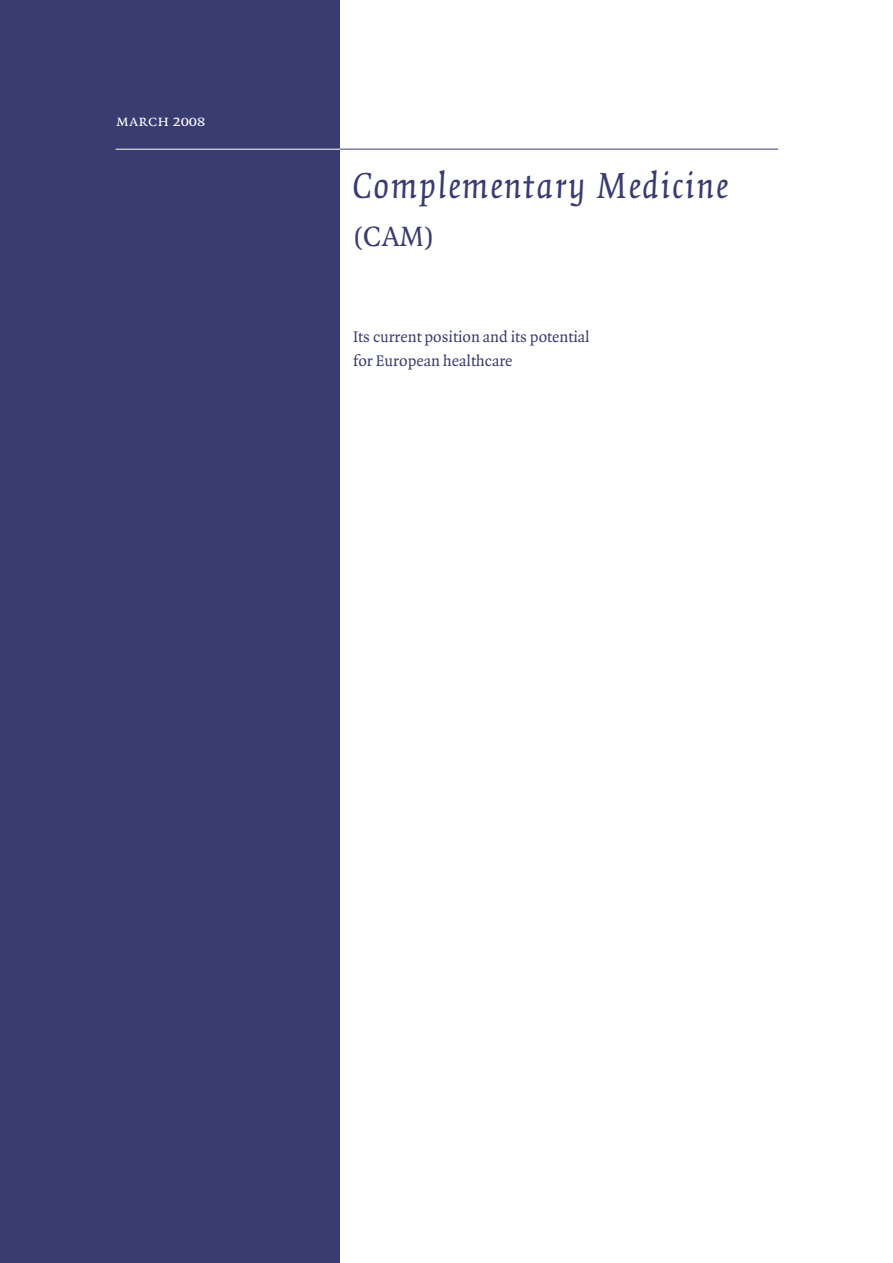
<style>
.page{position:relative;width:893px;height:1263px;background:#fff}
.page>*{position:absolute;margin:0;border:0;box-sizing:border-box;transform-origin:0 0}
.t1{font:italic 39px "Quadraat";letter-spacing:.03em;color:#393c71}
.t2{font:30px "Quadraat Small Caps";color:#393c71}
.t3{font:16.5px/24px "Quadraat";color:#393c71}
.t4{font:16.5px "Quadraat Small Caps";color:#fff}
</style>
<div class="page">
<div style="left:0;top:0;width:340px;height:1263px;background:#393c71"></div>
<hr style="left:119px;top:149px;width:659px;height:1px;background:#393c71">
<hr style="left:116px;top:149px;width:224px;height:1px;background:#fff">
<p class="t4" style="left:116px;top:112px;width:91px">march 2008</p>
<p class="t1" style="left:353px;top:165px;width:376px">Complementary Medicine</p>
<p class="t2" style="left:353px;top:221px;width:83px">(CAM)</p>
<p class="t3" style="left:353px;top:325px;width:238px">Its current position and its potential for European healthcare</p>
</div>
